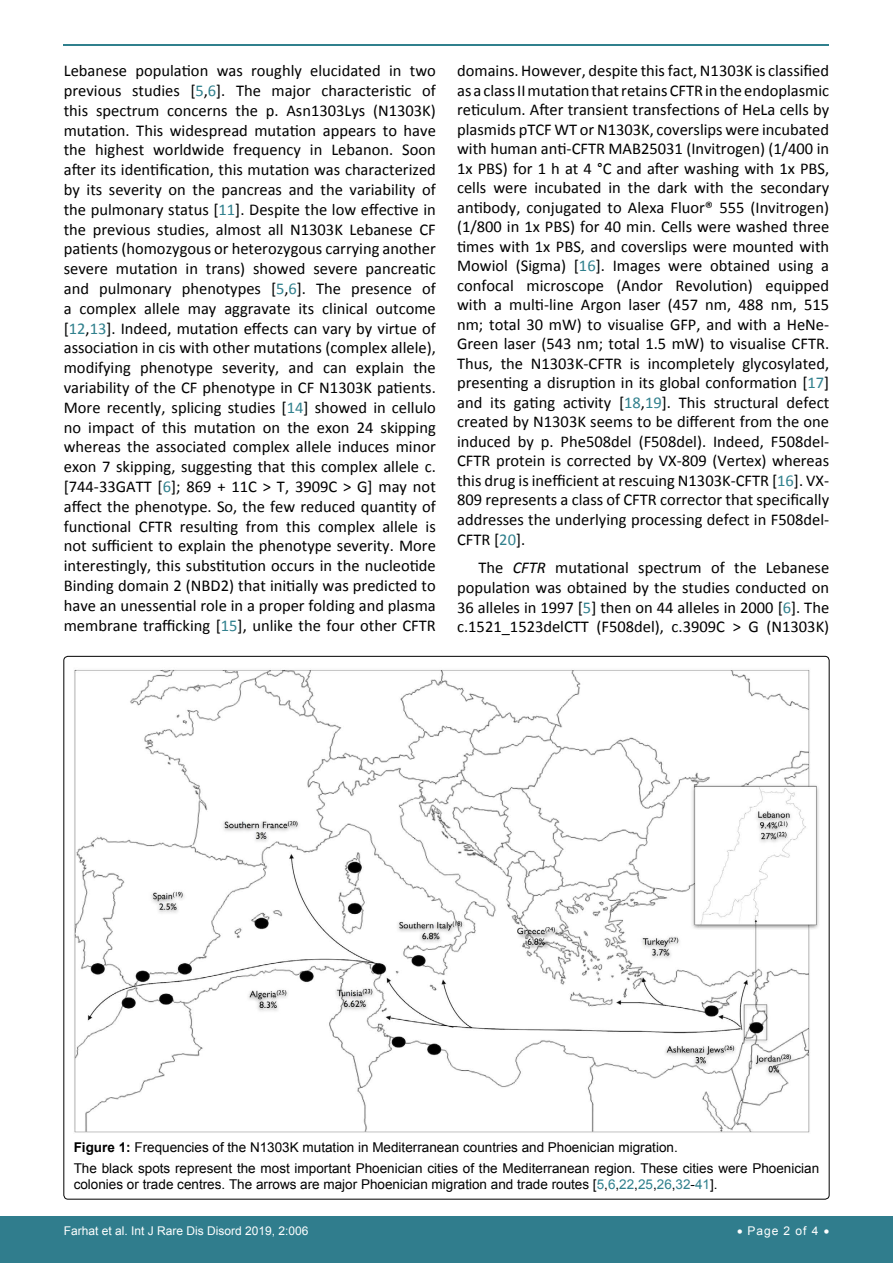
<style>
.page{position:relative;width:893px;height:1263px;background:#fff}
.page>*{position:absolute;margin:0;border:0;box-sizing:border-box;transform-origin:0 0}
.t1{font:16.5px/19.8px "Calibri";color:#000;text-align:justify}
.t2{font:13.5px/20.4px "Arial";color:#000}
.t3{font:12px "Arial";color:#fff}
.s1{color:#30808d}
.s2{font-style:italic}
.s3{font-weight:700}
</style>
<div class="page">
<hr style="left:64px;top:44px;width:765px;height:2px;background:#30808d">
<div style="left:0;top:1217px;width:893px;height:46px;background:#307d8d"></div>
<img style="left:74px;top:669px;width:745px;height:464px">
<p class="t1" style="left:64px;top:61px;width:374px">Lebanese population was roughly elucidated in two previous studies [<span class="s1">5</span>,<span class="s1">6</span>]. The major characteristic of this spectrum concerns the p. Asn1303Lys (N1303K) mutation. This widespread mutation appears to have the highest worldwide frequency in Lebanon. Soon after its identification, this mutation was characterized by its severity on the pancreas and the variability of the pulmonary status [<span class="s1">11</span>]. Despite the low effective in the previous studies, almost all N1303K Lebanese CF patients (homozygous or heterozygous carrying another severe mutation in trans) showed severe pancreatic and pulmonary phenotypes [<span class="s1">5</span>,<span class="s1">6</span>]. The presence of a complex allele may aggravate its clinical outcome [<span class="s1">12</span>,<span class="s1">13</span>]. Indeed, mutation effects can vary by virtue of association in cis with other mutations (complex allele), modifying phenotype severity, and can explain the variability of the CF phenotype in CF N1303K patients.<br>More recently, splicing studies [<span class="s1">14</span>] showed in cellulo no impact of this mutation on the exon 24 skipping whereas the associated complex allele induces minor exon 7 skipping, suggesting that this complex allele c. [744-33GATT [<span class="s1">6</span>]; 869 + 11C &gt; T, 3909C &gt; G] may not affect the phenotype. So, the few reduced quantity of functional CFTR resulting from this complex allele is not sufficient to explain the phenotype severity. More interestingly, this substitution occurs in the nucleotide Binding domain 2 (NBD2) that initially was predicted to have an unessential role in a proper folding and plasma membrane trafficking [<span class="s1">15</span>], unlike the four other CFTR</p>
<p class="t1" style="left:457px;top:61px;width:374px">domains. However, despite this fact, N1303K is classified as a class II mutation that retains CFTR in the endoplasmic reticulum. After transient transfections of HeLa cells by plasmids pTCF WT or N1303K, coverslips were incubated with human anti-CFTR MAB25031 (Invitrogen) (1/400 in 1x PBS) for 1 h at 4 °C and after washing with 1x PBS, cells were incubated in the dark with the secondary antibody, conjugated to Alexa Fluor® 555 (Invitrogen) (1/800 in 1x PBS) for 40 min. Cells were washed three times with 1x PBS, and coverslips were mounted with Mowiol (Sigma) [<span class="s1">16</span>]. Images were obtained using a confocal microscope (Andor Revolution) equipped with a multi-line Argon laser (457 nm, 488 nm, 515 nm; total 30 mW) to visualise GFP, and with a HeNe-Green laser (543 nm; total 1.5 mW) to visualise CFTR.<br>Thus, the N1303K-CFTR is incompletely glycosylated, presenting a disruption in its global conformation [<span class="s1">17</span>] and its gating activity [<span class="s1">18</span>,<span class="s1">19</span>]. This structural defect created by N1303K seems to be different from the one induced by p. Phe508del (F508del). Indeed, F508del-CFTR protein is corrected by VX-809 (Vertex) whereas this drug is inefficient at rescuing N1303K-CFTR [<span class="s1">16</span>]. VX-809 represents a class of CFTR corrector that specifically addresses the underlying processing defect in F508del-CFTR [<span class="s1">20</span>].</p>
<p class="t1" style="left:457px;top:558px;width:374px;text-indent:21px">The <span class="s2">CFTR</span> mutational spectrum of the Lebanese population was obtained by the studies conducted on 36 alleles in 1997 [<span class="s1">5</span>] then on 44 alleles in 2000 [<span class="s1">6</span>]. The c.1521_1523delCTT (F508del), c.3909C &gt; G (N1303K)</p>
<p class="t2" style="left:74px;top:1137px;width:747px"><span class="s3">Figure 1:</span> Frequencies of the N1303K mutation in Mediterranean countries and Phoenician migration.<br>The black spots represent the most important Phoenician cities of the Mediterranean region. These cities were Phoenician</p>
<p class="t2" style="left:74px;top:1174px;width:645px">colonies or trade centres. The arrows are major Phoenician migration and trade routes [<span class="s1">5</span>,<span class="s1">6</span>,<span class="s1">22</span>,<span class="s1">25</span>,<span class="s1">26</span>,<span class="s1">32</span>-<span class="s1">41</span>].</p>
<p class="t3" style="left:64px;top:1223px;width:246px">Farhat et al. Int J Rare Dis Disord 2019, 2:006</p>
<p class="t3" style="left:737px;top:1223px;width:94px">• Page 2 of 4 •</p>
</div>
